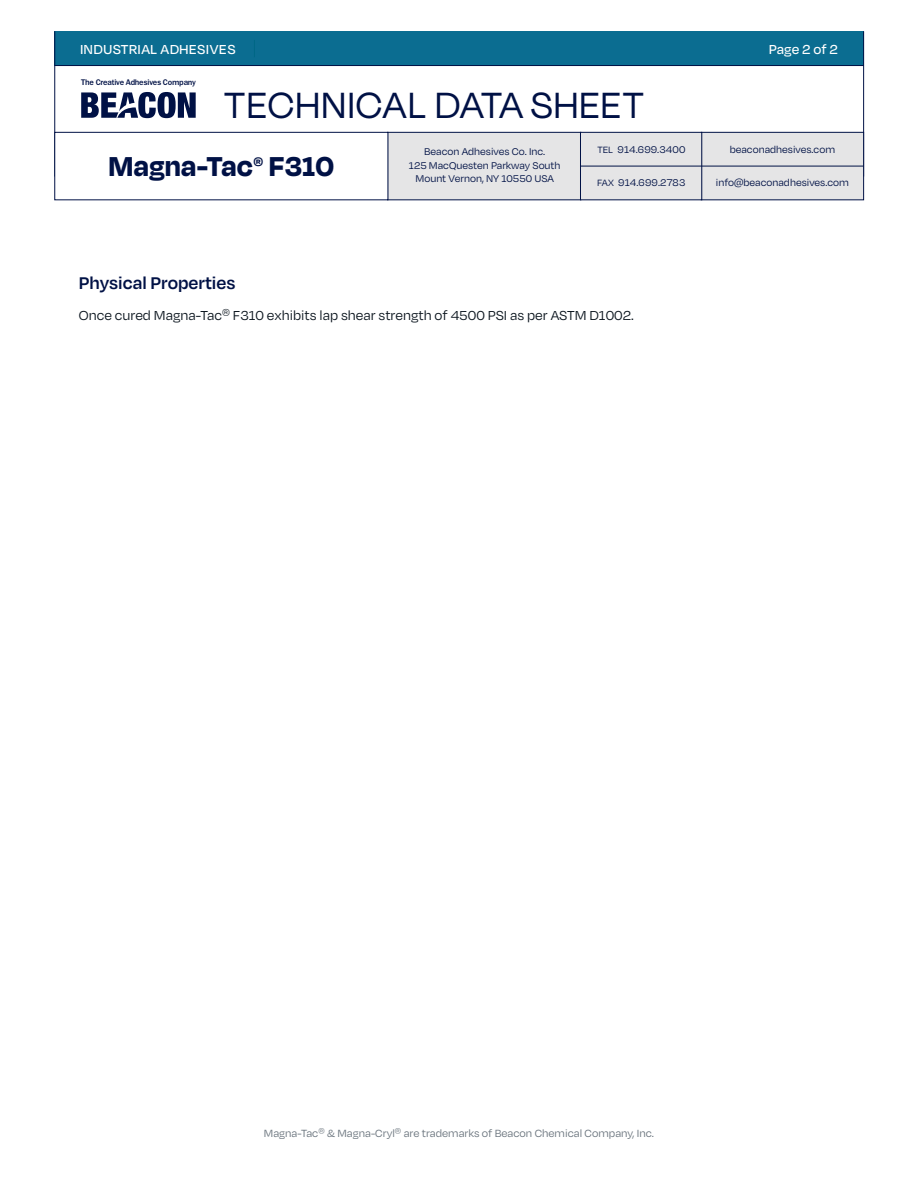
<style>
.page{position:relative;width:918px;height:1188px;background:#fff}
.page>*{position:absolute;margin:0;border:0;box-sizing:border-box;transform-origin:0 0}
.t1{font:42px "Degular Display";letter-spacing:.03em;color:#001145}
.t2{font:700 31.5px "Degular Display";letter-spacing:.025em;color:#001145}
.t3{font:600 19.5px "Degular";color:#001145}
.t4{font:15px "Degular";color:#0d1720}
.t5{font:500 15px "Degular";letter-spacing:.015em;color:#fff}
.t6{font:12px "Degular";color:#6a747d}
.t7{font:11.25px/13.5px "Degular";color:#001145;text-align:center}
.t8{font:700 10.8px "Degular Display";color:#001145}
.t9{font:500 8.4px "Franklin Gothic URW";letter-spacing:-.02em;color:#001145}
.s1{font-size:10.5px}
</style>
<div class="page">
<div style="left:55px;top:31px;width:809px;height:35px;background:#0b6d91"></div>
<svg style="left:254px;top:40px;width:1px;height:17px"></svg>
<div style="left:387px;top:132px;width:194px;height:68px;background:#e5e5e6;border:1px solid #001145"></div>
<div style="left:54px;top:132px;width:334px;height:68px;background:#fff;border:1px solid #001145"></div>
<div style="left:701px;top:132px;width:163px;height:68px;background:#e5e5e6;border:1px solid #001145"></div>
<div style="left:580px;top:132px;width:122px;height:68px;background:#e5e5e6;border:1px solid #001145"></div>
<hr style="left:580px;top:166px;width:284px;height:1px;background:#001145">
<hr style="left:55px;top:65px;width:809px;height:1px;background:#001145">
<svg style="left:81px;top:92px;width:115px;height:26px"></svg>
<p class="t5" style="left:80px;top:40px;width:157px">INDUSTRIAL ADHESIVES</p>
<p class="t5" style="left:769px;top:40px;width:71px">Page 2 of 2</p>
<p class="t9" style="left:81px;top:77px;width:116px">The Creative Adhesives Company</p>
<p class="t1" style="left:225px;top:81px;width:420px">TECHNICAL DATA SHEET</p>
<p class="t8" style="left:254px;top:155px;width:11px">®</p>
<p class="t2" style="left:269px;top:148px;width:66px">F310</p>
<p class="t2" style="left:109px;top:148px;width:146px">Magna-Tac</p>
<p class="t7" style="left:409px;top:145px;width:153px">Beacon Adhesives Co. Inc.<br>125 MacQuesten Parkway South</p>
<p class="t7" style="left:416px;top:172px;width:140px">Mount Vernon, NY 10550 USA</p>
<p class="t7" style="left:597px;top:142px;width:90px"><span class="s1">TEL</span> 914.699.3400</p>
<p class="t7" style="left:730px;top:142px;width:107px">beaconadhesives.com</p>
<p class="t7" style="left:597px;top:176px;width:90px"><span class="s1">FAX</span> 914.699.2783</p>
<p class="t7" style="left:716px;top:175px;width:134px">info@beaconadhesives.com</p>
<p class="t3" style="left:79px;top:271px;width:158px">Physical Properties</p>
<p class="t4" style="left:79px;top:307px;width:557px">Once cured Magna-Tac<sup>®</sup> F310 exhibits lap shear strength of 4500 PSI as per ASTM D1002.</p>
<p class="t6" style="left:264px;top:1126px;width:392px">Magna-Tac<sup>®</sup> &amp; Magna-Cryl<sup>®</sup> are trademarks of Beacon Chemical Company, Inc.</p>
</div>
